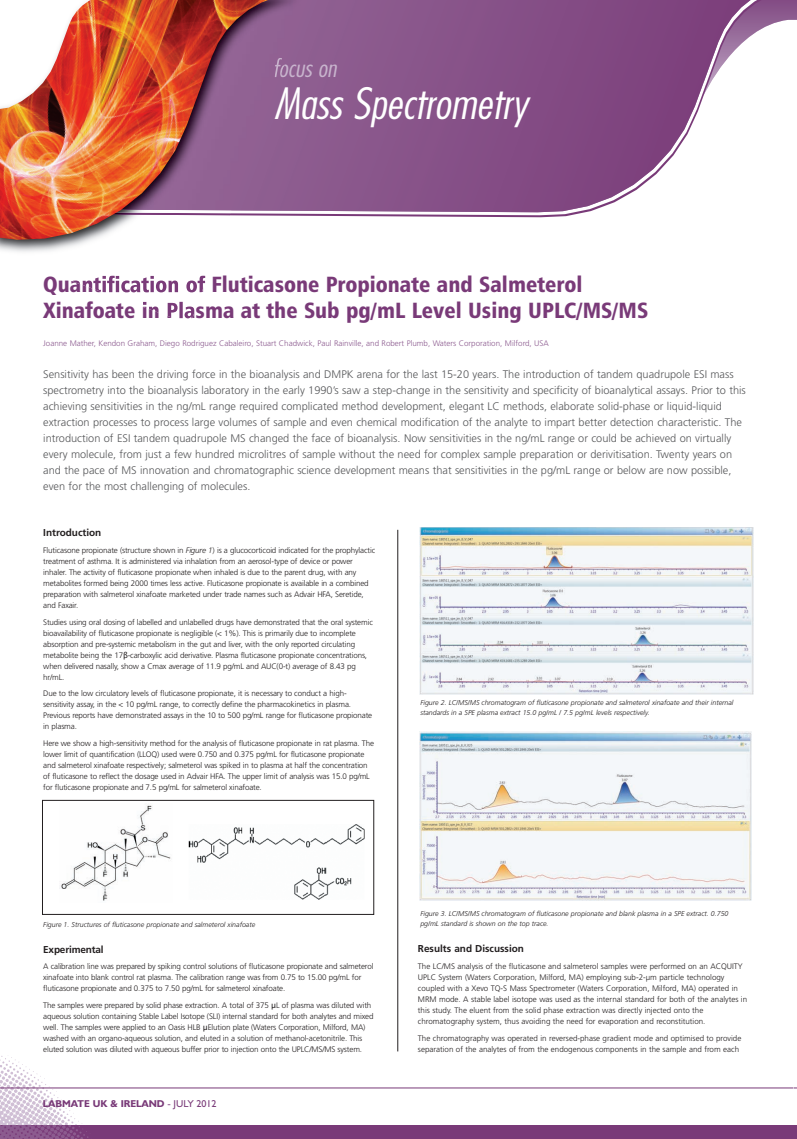
<style>
.page{position:relative;width:797px;height:1139px;background:#fff}
.page>*{position:absolute;margin:0;border:0;box-sizing:border-box;transform-origin:0 0}
.t1{font:italic 300 condensed 42px "Futura";color:#fff;scale:1.1 1}
.t2{font:italic 300 condensed 24px "Futura";color:#c8b4cd;scale:1.1 1}
.t3{font:22px/26px "Humanist 777 BT Black Condensed B";color:#793a78}
.t4{font:300 11px/16px "Frutiger";color:#57585a}
.t5{font:700 10px "Frutiger";color:#231f20}
.t6{font:700 10px "Humanist 521 BT";color:#793a78}
.t7{font:300 8px/11px "Frutiger";letter-spacing:-.015em;color:#231f20}
.t8{font:300 8px "Frutiger";color:#8c5b8f}
.t9{font:italic 300 7px/10px "Frutiger";color:#231f20}
.s1{font-style:italic}
.s2{font-family:"Lucida Grande";font-weight:400}
.s3{font-weight:400}
</style>
<div class="page">
<svg style="left:795px;top:0;width:2px;height:20px"></svg>
<svg style="left:292px;top:0;width:492px;height:212px"></svg>
<hr style="left:397px;top:530px;width:1px;height:521px;background:#231f20">
<img style="left:0;top:1056px;width:89px;height:69px">
<hr style="left:0;top:1088px;width:793px;height:1px;background:#793a78">
<img style="left:0;top:240px;width:206px;height:79px">
<div style="left:292px;top:0;width:19px;height:210px;background:#8e5e90"></div>
<img style="left:71px;top:275px;width:134px;height:18px">
<img style="left:142px;top:301px;width:53px;height:17px">
<img style="left:0;top:0;width:292px;height:240px">
<hr style="left:793px;top:1125px;width:4px;height:14px;background:#793a78">
<div style="left:0;top:1125px;width:793px;height:14px;background:#793a78"></div>
<svg style="left:0;top:1125px;width:89px;height:14px"></svg>
<img style="left:419px;top:528px;width:334px;height:167px">
<img style="left:419px;top:732px;width:332px;height:168px">
<div style="left:42px;top:800px;width:332px;height:115px;border:1px solid #231f20"></div>
<img style="left:61px;top:805px;width:110px;height:96px">
<div style="left:185px;top:801px;width:184px;height:108px;background:#fff"></div>
<img style="left:188px;top:824px;width:177px;height:76px">
<h2 class="t2" style="left:273px;top:58px;width:63px">focus on</h2>
<h1 class="t1" style="left:274px;top:85px;width:232px">Mass Spectrometry</h1>
<h3 class="t3" style="left:43px;top:273px;width:606px">Quantification of Fluticasone Propionate and Salmeterol<br>Xinafoate in Plasma at the Sub pg/mL Level Using UPLC/MS/MS</h3>
<p class="t8" style="left:43px;top:340px;width:507px">Joanne Mather, Kendon Graham, Diego Rodriguez Cabaleiro, Stuart Chadwick, Paul Rainville, and Robert Plumb, Waters Corporation, Milford, USA</p>
<p class="t4" style="left:43px;top:367px;width:704px">Sensitivity has been the driving force in the bioanalysis and DMPK arena for the last 15-20 years. The introduction of tandem quadrupole ESI mass spectrometry into the bioanalysis laboratory in the early 1990’s saw a step-change in the sensitivity and specificity of bioanalytical assays. Prior to this achieving sensitivities in the ng/mL range required complicated method development, elegant LC methods, elaborate solid-phase or liquid-liquid extraction processes to process large volumes of sample and even chemical modification of the analyte to impart better detection characteristic. The introduction of ESI tandem quadrupole MS changed the face of bioanalysis. Now sensitivities in the ng/mL range or could be achieved on virtually every molecule, from just a few hundred microlitres of sample without the need for complex sample preparation or derivitisation. Twenty years on and the pace of MS innovation and chromatographic science development means that sensitivities in the pg/mL range or below are now possible, even for the most challenging of molecules.</p>
<p class="t5" style="left:43px;top:529px;width:60px">Introduction</p>
<p class="t7" style="left:43px;top:545px;width:333px">Fluticasone propionate (structure shown in <span class="s1">Figure 1</span>) is a glucocorticoid indicated for the prophylactic treatment of asthma. It is administered via inhalation from an aerosol-type of device or power inhaler. The activity of fluticasone propionate when inhaled is due to the parent drug, with any metabolites formed being 2000 times less active. Fluticasone propionate is available in a combined preparation with salmeterol xinafoate marketed under trade names such as Advair HFA, Seretide, and Faxair.</p>
<p class="t7" style="left:43px;top:617px;width:331px">Studies using oral dosing of labelled and unlabelled drugs have demonstrated that the oral systemic bioavailability of fluticasone propionate is negligible (&lt; 1%). This is primarily due to incomplete absorption and pre-systemic metabolism in the gut and liver, with the only reported circulating metabolite being the 17<span class="s2">β</span>-carboxylic acid derivative. Plasma fluticasone propionate concentrations, when delivered nasally, show a Cmax average of 11.9 pg/mL and AUC(0-t) average of 8.43 pg hr/mL.</p>
<p class="t7" style="left:43px;top:689px;width:330px">Due to the low circulatory levels of fluticasone propionate, it is necessary to conduct a high&shy;sensitivity assay, in the &lt; 10 pg/mL range, to correctly define the pharmacokinetics in plasma.<br>Previous reports have demonstrated assays in the 10 to 500 pg/mL range for fluticasone propionate in plasma.</p>
<p class="t7" style="left:43px;top:738px;width:332px">Here we show a high-sensitivity method for the analysis of fluticasone propionate in rat plasma. The lower limit of quantification (LLOQ) used were 0.750 and 0.375 pg/mL for fluticasone propionate and salmeterol xinafoate respectively; salmeterol was spiked in to plasma at half the concentration of fluticasone to reflect the dosage used in Advair HFA. The upper limit of analysis was 15.0 pg/mL for fluticasone propionate and 7.5 pg/mL for salmeterol xinafoate.</p>
<p class="t9" style="left:420px;top:698px;width:315px">Figure 2. LC/MS/MS chromatogram of fluticasone propionate and salmeterol xinafoate and their internal standards in a SPE plasma extract 15.0 pg/mL / 7.5 pg/mL levels respectively.</p>
<p class="t9" style="left:43px;top:920px;width:213px">Figure 1. Structures of fluticasone propionate and salmeterol xinafoate</p>
<p class="t5" style="left:43px;top:945px;width:62px">Experimental</p>
<p class="t7" style="left:43px;top:961px;width:332px">A calibration line was prepared by spiking control solutions of fluticasone propionate and salmeterol xinafoate into blank control rat plasma. The calibration range was from 0.75 to 15.00 pg/mL for fluticasone propionate and 0.375 to 7.50 pg/mL for salmeterol xinafoate.</p>
<p class="t7" style="left:43px;top:1000px;width:332px">The samples were prepared by solid phase extraction. A total of 375 <span class="s2">µ</span>L of plasma was diluted with aqueous solution containing Stable Label Isotope (SLI) internal standard for both analytes and mixed well. The samples were applied to an Oasis HLB <span class="s2">µ</span>Elution plate (Waters Corporation, Milford, MA) washed with an organo-aqueous solution, and eluted in a solution of methanol-acetonitrile. This eluted solution was diluted with aqueous buffer prior to injection onto the UPLC/MS/MS system.</p>
<p class="t6" style="left:43px;top:1100px;width:175px">LABMATE UK &amp; IRELAND <span class="s3">- JULY 2012</span></p>
<p class="t9" style="left:420px;top:909px;width:309px">Figure 3. LC/MS/MS chromatogram of fluticasone propionate and blank plasma in a SPE extract. 0.750 pg/mL standard is shown on the top trace.</p>
<p class="t5" style="left:418px;top:945px;width:108px">Results and Discussion</p>
<p class="t7" style="left:418px;top:961px;width:331px">The LC/MS analysis of the fluticasone and salmeterol samples were performed on an ACQUITY UPLC System (Waters Corporation, Milford, MA) employing sub-2-µm particle technology coupled with a Xevo TQ-S Mass Spectrometer (Waters Corporation, Milford, MA) operated in MRM mode. A stable label isotope was used as the internal standard for both of the analytes in this study. The eluent from the solid phase extraction was directly injected onto the chromatography system, thus avoiding the need for evaporation and reconstitution.</p>
<p class="t7" style="left:418px;top:1033px;width:325px">The chromatography was operated in reversed-phase gradient mode and optimised to provide separation of the analytes of from the endogenous components in the sample and from each</p>
</div>
